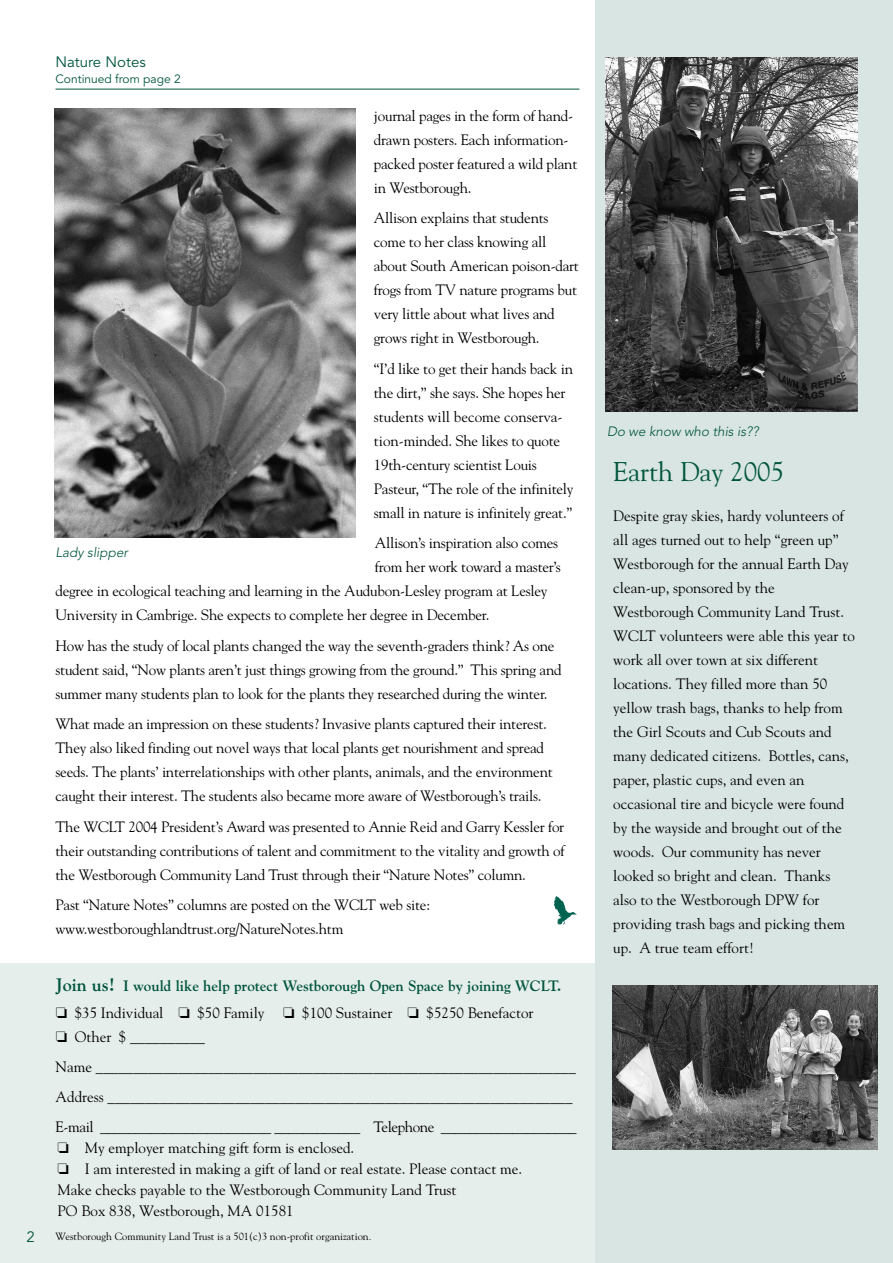
<style>
.page{position:relative;width:893px;height:1263px;background:#fff}
.page>*{position:absolute;margin:0;border:0;box-sizing:border-box;transform-origin:0 0}
.t1{font:27px "Goudy";color:#00553d}
.t2{font:15px/24px "Goudy";letter-spacing:-.015em;color:#000}
.t3{font:700 15px/27px "Goudy";color:#00553d}
.t4{font:15px "Avenir";color:#00553d}
.t5{font:italic 300 13.5px "Avenir";color:#00553d}
.t6{font:12px "Avenir";color:#00553d}
.t7{font:10.5px "Goudy";color:#000}
.s1{font-size:18px}
.s2{color:#000}
.s3{font-weight:400;color:#000}
.s4{font-family:"Avenir";font-weight:300}
</style>
<div class="page">
<div style="left:0;top:963px;width:596px;height:300px;background:#e6eeec"></div>
<div style="left:596px;top:0;width:297px;height:1263px;background:#d9e5e2"></div>
<hr style="left:56px;top:89px;width:523px;height:1px;background:#00553d">
<svg style="left:554px;top:896px;width:23px;height:29px"></svg>
<img style="left:54px;top:109px;width:302px;height:428px">
<img style="left:605px;top:57px;width:252px;height:354px">
<img style="left:612px;top:985px;width:266px;height:164px">
<p class="t4" style="left:26px;top:1230px;width:10px">2</p>
<p class="t4" style="left:56px;top:55px;width:92px">Nature Notes</p>
<p class="t6" style="left:56px;top:74px;width:127px">Continued from page 2</p>
<p class="t2" style="left:374px;top:103px;width:205px">journal pages in the form of hand&shy;drawn posters. Each information&shy;packed poster featured a wild plant in Westborough.</p>
<p class="t2" style="left:374px;top:206px;width:207px">Allison explains that students come to her class knowing all about South American poison-dart frogs from TV nature programs but very little about what lives and grows right in Westborough.</p>
<p class="t2" style="left:374px;top:356px;width:201px">“I’d like to get their hands back in the dirt,” she says. She hopes her students will become conserva&shy;tion-minded. She likes to quote 19th-century scientist Louis Pasteur, “The role of the infinitely small in nature is infinitely great.”</p>
<p class="t2" style="left:375px;top:531px;width:185px">Allison’s inspiration also comes</p>
<p class="t2" style="left:375px;top:555px;width:188px">from her work toward a master’s</p>
<p class="t2" style="left:55px;top:579px;width:494px">degree in ecological teaching and learning in the Audubon-Lesley program at Lesley</p>
<p class="t2" style="left:55px;top:603px;width:436px">University in Cambrige. She expects to complete her degree in December.</p>
<p class="t2" style="left:56px;top:633px;width:508px">How has the study of local plants changed the way the seventh-graders think? As one student said, “Now plants aren’t just things growing from the ground.” This spring and summer many students plan to look for the plants they researched during the winter.</p>
<p class="t2" style="left:56px;top:712px;width:499px">What made an impression on these students? Invasive plants captured their interest.<br>They also liked finding out novel ways that local plants get nourishment and spread seeds. The plants’ interrelationships with other plants, animals, and the environment caught their interest. The students also became more aware of Westborough’s trails.</p>
<p class="t2" style="left:56px;top:814px;width:511px;text-align:justify">The WCLT 2004 President’s Award was presented to Annie Reid and Garry Kessler for their outstanding contributions of talent and commitment to the vitality and growth of the Westborough Community Land Trust through their “Nature Notes” column.</p>
<p class="t2" style="left:56px;top:893px;width:376px">Past “Nature Notes” columns are posted on the WCLT web site: www.westboroughlandtrust.org/NatureNotes.htm</p>
<p class="t5" style="left:56px;top:546px;width:74px">Lady slipper</p>
<p class="t3" style="left:56px;top:972px;width:507px"><span class="s1">Join us!</span> I would like help protect Westborough Open Space by joining WCLT. <span class="s2">❏</span> <span class="s3">$35 Individual</span> <span class="s2">❏</span> <span class="s3">$50 Family</span> <span class="s2">❏</span> <span class="s3">$100 Sustainer</span> <span class="s2">❏</span> <span class="s3">$5250 Benefactor</span></p>
<p class="t2" style="left:56px;top:1022px;width:523px;line-height:30px">❏ Other $ __________<br>Name ________________________________________________________________ Address ______________________________________________________________ E-mail ________________________ ____________ Telephone ___________________</p>
<p class="t2" style="left:58px;top:1137px;width:466px;line-height:21px">❏ My employer matching gift form is enclosed.<br>❏ I am interested in making a gift of land or real estate. Please contact me.<br>Make checks payable to the Westborough Community Land Trust<br>PO Box 838, Westborough, MA 01581</p>
<p class="t7" style="left:56px;top:1230px;width:317px">Westborough Community Land Trust is a 501(c)3 non-profit organization<span class="s4">.</span></p>
<p class="t5" style="left:607px;top:426px;width:153px">Do we know who this is??</p>
<h1 class="t1" style="left:613px;top:456px;width:172px">Earth Day 2005</h1>
<p class="t2" style="left:613px;top:504px;width:243px">Despite gray skies, hardy volunteers of all ages turned out to help “green up” Westborough for the annual Earth Day clean-up, sponsored by the Westborough Community Land Trust.<br>WCLT volunteers were able this year to work all over town at six different locations. They filled more than 50 yellow trash bags, thanks to help from the Girl Scouts and Cub Scouts and many dedicated citizens. Bottles, cans, paper, plastic cups, and even an occasional tire and bicycle were found by the wayside and brought out of the woods. Our community has never looked so bright and clean. Thanks also to the Westborough DPW for providing trash bags and picking them up. A true team effort!</p>
</div>
